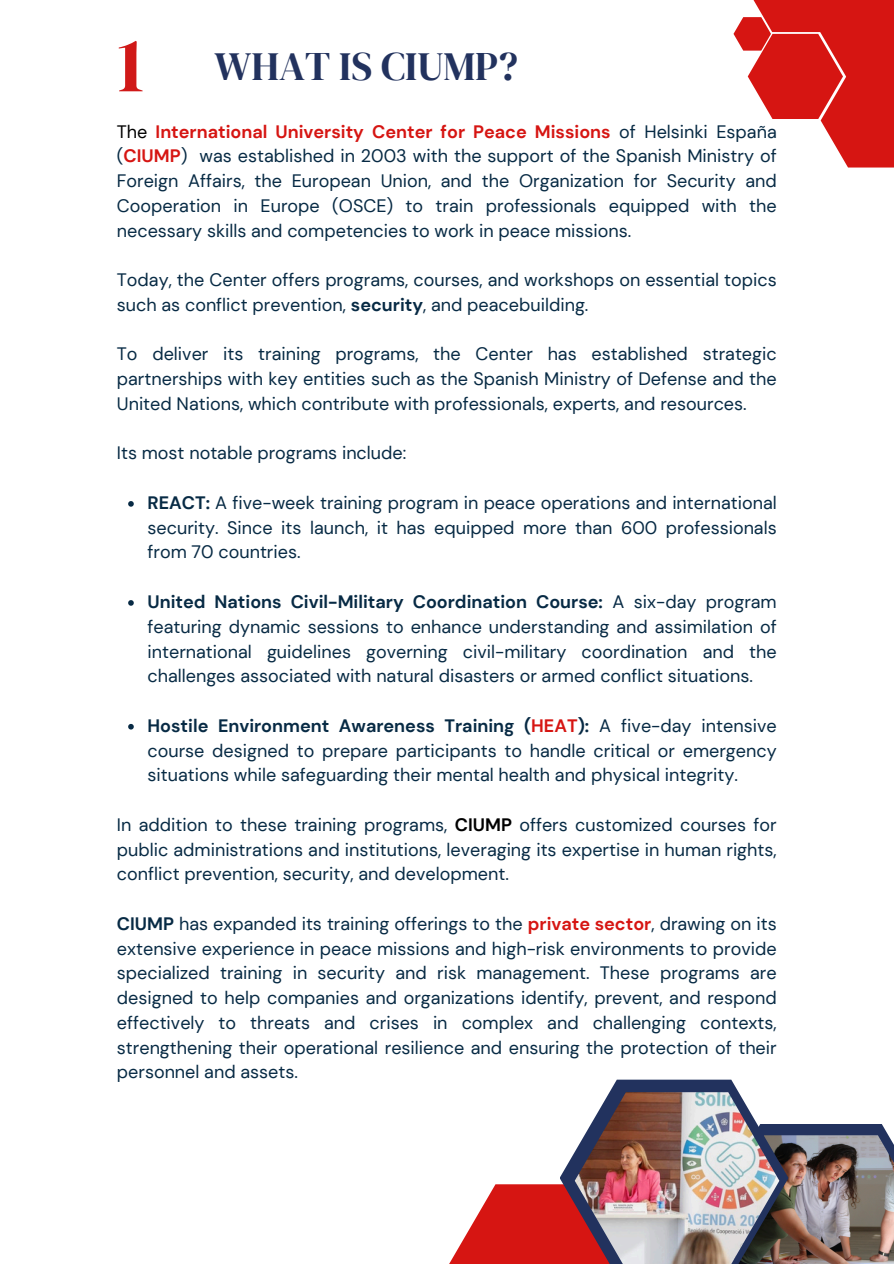
<style>
.page{position:relative;width:894px;height:1264px;background:#fff}
.page>*{position:absolute;margin:0;border:0;box-sizing:border-box;transform-origin:0 0}
.t1{font:78.3px "DM Serif Display";color:#d01918}
.t2{font:40.2px "DM Serif Display";color:#22325e}
.t3{font:18px/24.8px "DM Sans";color:#072a44;text-align:justify}
.s1{color:#000}
.s2{font-weight:700;color:#d61512}
.s3{font-weight:700}
.s4{font-weight:700;color:#000}
</style>
<div class="page">
<div style="left:801px;top:0;width:92px;height:113px;background:#d61512"></div>
<svg style="left:733px;top:17px;width:160px;height:150px"></svg>
<div style="left:744px;top:0;width:114px;height:32px;background:#d61512"></div>
<svg style="left:128px;top:501px;width:6px;height:5px"></svg>
<svg style="left:128px;top:600px;width:6px;height:5px"></svg>
<svg style="left:128px;top:724px;width:6px;height:5px"></svg>
<svg style="left:449px;top:1184px;width:110px;height:79px;fill:#d61512"></svg>
<div style="left:699px;top:1123px;width:194px;height:140px;background:#22325e"></div>
<img style="left:788px;top:1135px;width:105px;height:128px">
<svg style="left:559px;top:1079px;width:229px;height:184px"></svg>
<img style="left:574px;top:1092px;width:205px;height:171px">
<p class="t1" style="left:117px;top:10px;width:29px">1</p>
<p class="t2" style="left:214px;top:38px;width:305px">WHAT IS CIUMP?</p>
<p class="t3" style="left:117px;top:119px;width:661px"><span class="s1">The</span> <span class="s2">International University Center for Peace Missions</span> of Helsinki España (<span class="s2">CIUMP</span>) was established in 2003 with the support of the Spanish Ministry of Foreign Affairs, the European Union, and the Organization for Security and Cooperation in Europe (OSCE) to train professionals equipped with the necessary skills and competencies to work in peace missions.</p>
<h1 class="t3" style="left:117px;top:267px;width:661px">Today, the Center offers programs, courses, and workshops on essential topics such as conflict prevention, <span class="s3">security</span>, and peacebuilding.</h1>
<p class="t3" style="left:117px;top:342px;width:661px">To deliver its training programs, the Center has established strategic partnerships with key entities such as the Spanish Ministry of Defense and the United Nations, which contribute with professionals, experts, and resources.</p>
<p class="t3" style="left:117px;top:441px;width:291px">Its most notable programs include:</p>
<p class="t3" style="left:147px;top:490px;width:630px"><span class="s3">REACT:</span> A five-week training program in peace operations and international security. Since its launch, it has equipped more than 600 professionals from 70 countries.</p>
<p class="t3" style="left:147px;top:589px;width:630px"><span class="s3">United Nations Civil-Military Coordination Course:</span> A six-day program featuring dynamic sessions to enhance understanding and assimilation of international guidelines governing civil-military coordination and the challenges associated with natural disasters or armed conflict situations.</p>
<p class="t3" style="left:147px;top:713px;width:630px"><span class="s3">Hostile Environment Awareness Training (</span><span class="s2">HEAT</span><span class="s3">):</span> A five-day intensive course designed to prepare participants to handle critical or emergency situations while safeguarding their mental health and physical integrity.</p>
<p class="t3" style="left:117px;top:812px;width:661px">In addition to these training programs, <span class="s4">CIUMP</span> offers customized courses for public administrations and institutions, leveraging its expertise in human rights, conflict prevention, security, and development.</p>
<p class="t3" style="left:117px;top:911px;width:661px"><span class="s3">CIUMP</span> has expanded its training offerings to the <span class="s2">private sector</span>, drawing on its extensive experience in peace missions and high-risk environments to provide specialized training in security and risk management. These programs are designed to help companies and organizations identify, prevent, and respond effectively to threats and crises in complex and challenging contexts, strengthening their operational resilience and ensuring the protection of their personnel and assets.</p>
</div>
